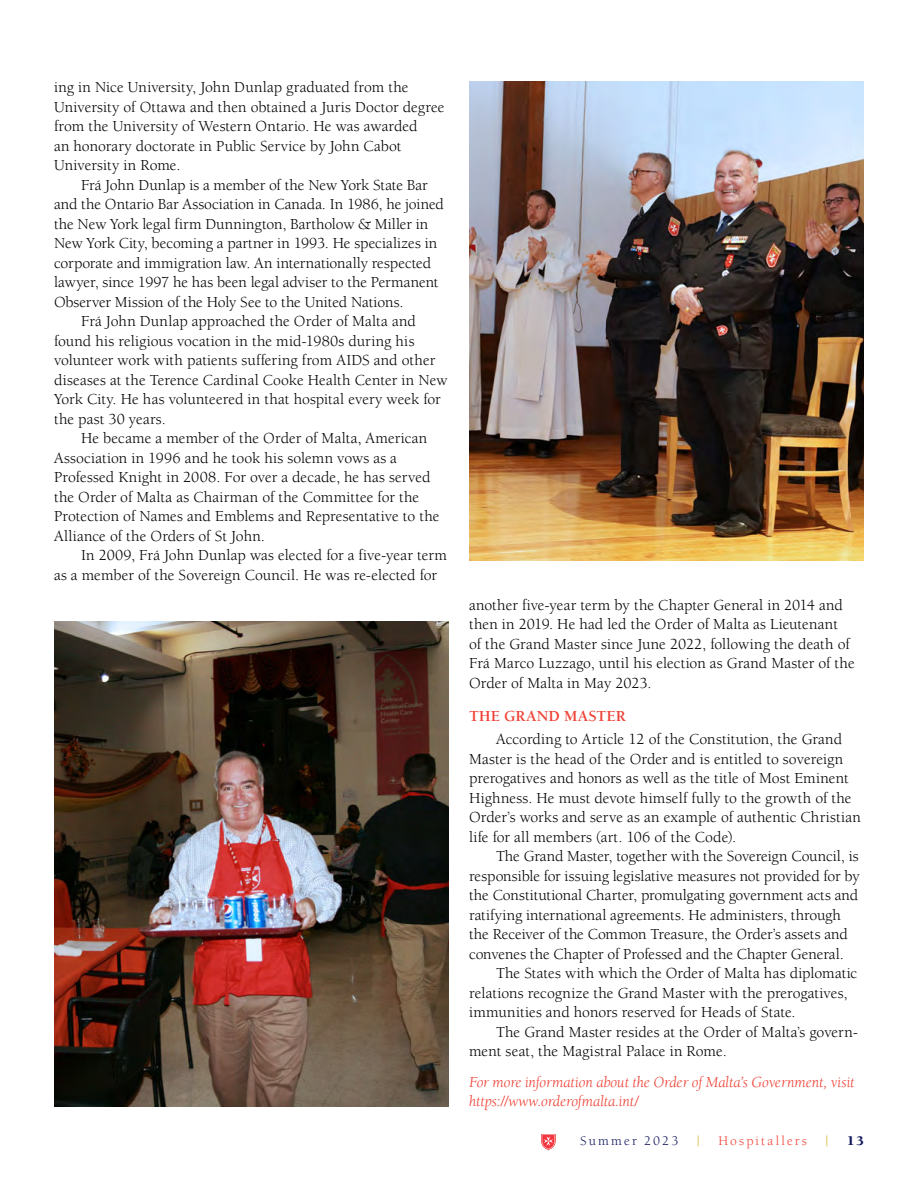
<style>
.page{position:relative;width:918px;height:1188px;background:#fff}
.page>*{position:absolute;margin:0;border:0;box-sizing:border-box;transform-origin:0 0}
.t1{font:15.75px/19.5px "Berkeley Std";color:#000}
.t2{font:italic 15.75px/19.5px "Berkeley Std";letter-spacing:-.005em;color:#ef4135}
.t3{font:700 15.75px "Berkeley Std";letter-spacing:.005em;color:#ef4135}
.t4{font:13.5px "Berkeley Std";letter-spacing:.16em;color:#ef4135}
.t5{font:13.5px "Berkeley Std";letter-spacing:.155em;color:#11175e}
.t6{font:13.5px "Berkeley Std";color:#d8b42a}
.t7{font:900 13.5px "Berkeley Std";color:#11175e}
</style>
<div class="page">
<svg style="left:541px;top:1134px;width:15px;height:16px"></svg>
<img style="left:469px;top:81px;width:395px;height:479px">
<img style="left:54px;top:621px;width:395px;height:486px">
<p class="t1" style="left:54px;top:78px;width:392px">ing in Nice University, John Dunlap graduated from the University of Ottawa and then obtained a Juris Doctor degree from the University of Western Ontario. He was awarded<br>an honorary doctorate in Public Service by John Cabot University in Rome.</p>
<p class="t1" style="left:81px;top:175px;width:348px">Frá John Dunlap is a member of the New York State Bar</p>
<p class="t1" style="left:54px;top:195px;width:392px">and the Ontario Bar Association in Canada. In 1986, he joined</p>
<p class="t1" style="left:54px;top:214px;width:376px">the New York legal firm Dunnington, Bartholow &amp; Miller in</p>
<p class="t1" style="left:54px;top:234px;width:385px">New York City, becoming a partner in 1993. He specializes in</p>
<p class="t1" style="left:54px;top:253px;width:379px">corporate and immigration law. An internationally respected</p>
<p class="t1" style="left:54px;top:273px;width:386px">lawyer, since 1997 he has been legal adviser to the Permanent</p>
<p class="t1" style="left:54px;top:292px;width:351px">Observer Mission of the Holy See to the United Nations.</p>
<p class="t1" style="left:81px;top:312px;width:336px">Frá John Dunlap approached the Order of Malta and</p>
<p class="t1" style="left:54px;top:331px;width:362px">found his religious vocation in the mid-1980s during his</p>
<p class="t1" style="left:54px;top:351px;width:383px">volunteer work with patients suffering from AIDS and other</p>
<p class="t1" style="left:54px;top:370px;width:395px">diseases at the Terence Cardinal Cooke Health Center in New</p>
<p class="t1" style="left:54px;top:390px;width:388px">York City. He has volunteered in that hospital every week for</p>
<p class="t1" style="left:54px;top:409px;width:113px">the past 30 years.</p>
<p class="t1" style="left:81px;top:429px;width:348px">He became a member of the Order of Malta, American</p>
<p class="t1" style="left:54px;top:448px;width:345px">Association in 1996 and he took his solemn vows as a</p>
<p class="t1" style="left:54px;top:468px;width:378px">Professed Knight in 2008. For over a decade, he has served</p>
<p class="t1" style="left:54px;top:487px;width:367px">the Order of Malta as Chairman of the Committee for the</p>
<p class="t1" style="left:54px;top:507px;width:387px">Protection of Names and Emblems and Representative to the</p>
<p class="t1" style="left:54px;top:526px;width:213px">Alliance of the Orders of St John.</p>
<p class="t1" style="left:81px;top:546px;width:367px">In 2009, Frá John Dunlap was elected for a five-year term</p>
<p class="t1" style="left:54px;top:565px;width:385px">as a member of the Sovereign Council. He was re-elected for</p>
<p class="t1" style="left:469px;top:595px;width:387px">another five-year term by the Chapter General in 2014 and then in 2019. He had led the Order of Malta as Lieutenant<br>of the Grand Master since June 2022, following the death of Frá Marco Luzzago, until his election as Grand Master of the Order of Malta in May 2023.</p>
<p class="t3" style="left:469px;top:707px;width:158px">THE GRAND MASTER</p>
<p class="t1" style="left:469px;top:730px;width:393px;text-indent:27px">According to Article 12 of the Constitution, the Grand Master is the head of the Order and is entitled to sovereign prerogatives and honors as well as the title of Most Eminent Highness. He must devote himself fully to the growth of the Order’s works and serve as an example of authentic Christian life for all members (art. 106 of the Code).</p>
<p class="t1" style="left:469px;top:847px;width:392px;text-indent:27px">The Grand Master, together with the Sovereign Council, is responsible for issuing legislative measures not provided for by the Constitutional Charter, promulgating government acts and ratifying international agreements. He administers, through the Receiver of the Common Treasure, the Order’s assets and convenes the Chapter of Professed and the Chapter General.</p>
<p class="t1" style="left:469px;top:964px;width:390px;text-indent:27px">The States with which the Order of Malta has diplomatic relations recognize the Grand Master with the prerogatives, immunities and honors reserved for Heads of State.</p>
<p class="t1" style="left:469px;top:1022px;width:390px;text-indent:27px">The Grand Master resides at the Order of Malta’s govern&shy;ment seat, the Magistral Palace in Rome.</p>
<p class="t2" style="left:469px;top:1072px;width:387px">For more information about the Order of Malta’s Government, visit https://www.orderofmalta.int/</p>
<p class="t5" style="left:580px;top:1134px;width:100px">Summer 2023</p>
<p class="t6" style="left:697px;top:1134px;width:4px">|</p>
<p class="t4" style="left:719px;top:1134px;width:90px">Hospitallers</p>
<p class="t6" style="left:825px;top:1134px;width:4px">|</p>
<p class="t7" style="left:847px;top:1134px;width:18px">13</p>
</div>
